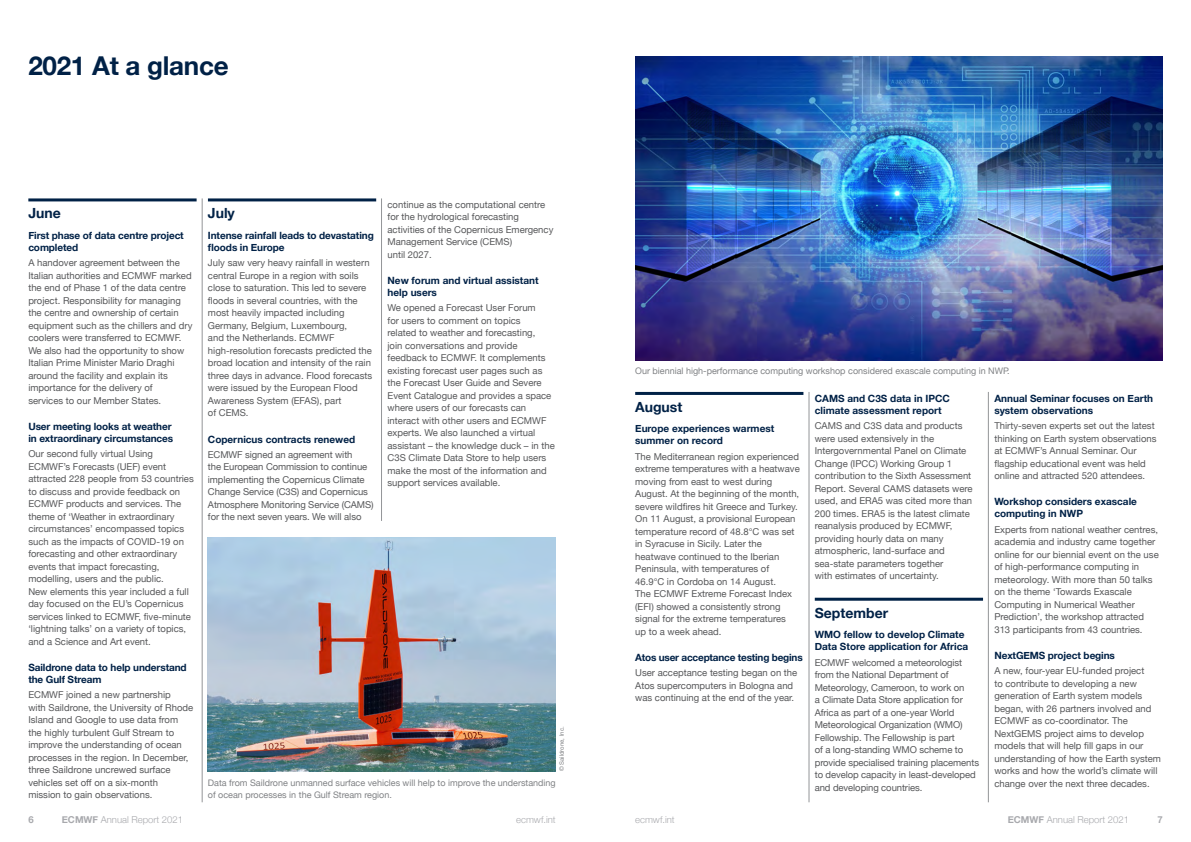
<style>
.page{position:relative;width:1191px;height:842px;background:#fff}
.page>*{position:absolute;margin:0;border:0;box-sizing:border-box;transform-origin:0 0}
.t1{font:700 26px "Helvetica Neue";letter-spacing:-.01em;color:#002146}
.t2{font:700 14px "Helvetica Neue";color:#002146}
.t3{font:700 10px/12px "Helvetica Neue";color:#002146}
.t4{font:700 10px "Helvetica Neue";letter-spacing:-.02em;color:#002146}
.t5{font:9.5px/12.5px "Helvetica Neue";color:#57585a}
.t6{font:300 9.5px "Helvetica Neue";color:#a8a9ad}
.t7{font:700 9.5px "Helvetica Neue";color:#a8a9ad}
.t8{font:9px/12px "Helvetica Neue";color:#808285}
.t9{font:6px "Helvetica Neue";color:#808285}
.s1{font-weight:700}
</style>
<div class="page">
<hr style="left:202px;top:198px;width:1px;height:604px;background:#939598">
<hr style="left:381px;top:198px;width:1px;height:323px;background:#939598">
<hr style="left:28px;top:198px;width:169px;height:3px;background:#002146">
<hr style="left:208px;top:198px;width:168px;height:3px;background:#002146">
<hr style="left:809px;top:392px;width:1px;height:410px;background:#939598">
<hr style="left:988px;top:392px;width:1px;height:410px;background:#939598">
<hr style="left:635px;top:392px;width:168px;height:3px;background:#002146">
<hr style="left:814px;top:598px;width:169px;height:3px;background:#002146">
<img style="left:208px;top:538px;width:348px;height:233px">
<img style="left:635px;top:57px;width:527px;height:303px">
<h1 class="t1" style="left:28px;top:46px;width:202px">2021 At a glance</h1>
<h2 class="t2" style="left:28px;top:202px;width:34px">June</h2>
<p class="t3" style="left:28px;top:230px;width:157px">First phase of data centre project completed</p>
<p class="t5" style="left:28px;top:257px;width:166px">A handover agreement between the Italian authorities and ECMWF marked the end of Phase 1 of the data centre project. Responsibility for managing the centre and ownership of certain equipment such as the chillers and dry coolers were transferred to ECMWF.<br>We also had the opportunity to show Italian Prime Minister Mario Draghi around the facility and explain its importance for the delivery of<br>services to our Member States.</p>
<p class="t3" style="left:28px;top:421px;width:146px">User meeting looks at weather in extraordinary circumstances</p>
<p class="t5" style="left:28px;top:448px;width:167px">Our second fully virtual Using ECMWF’s Forecasts (UEF) event attracted 228 people from 53 countries to discuss and provide feedback on ECMWF products and services. The theme of ‘Weather in extraordinary circumstances’ encompassed topics such as the impacts of COVID-19 on forecasting and other extraordinary events that impact forecasting, modelling, users and the public.<br>New elements this year included a full day focused on the EU’s Copernicus services linked to ECMWF, five-minute ‘lightning talks’ on a variety of topics, and a Science and Art event.</p>
<p class="t3" style="left:28px;top:662px;width:160px">Saildrone data to help understand the Gulf Stream</p>
<p class="t5" style="left:28px;top:689px;width:166px">ECMWF joined a new partnership<br>with Saildrone, the University of Rhode Island and Google to use data from the highly turbulent Gulf Stream to improve the understanding of ocean processes in the region. In December, three Saildrone uncrewed surface vehicles set off on a six-month<br>mission to gain observations.</p>
<h2 class="t2" style="left:208px;top:202px;width:28px">July</h2>
<p class="t3" style="left:208px;top:230px;width:167px">Intense rainfall leads to devastating floods in Europe</p>
<p class="t5" style="left:208px;top:257px;width:166px">July saw very heavy rainfall in western central Europe in a region with soils close to saturation. This led to severe floods in several countries, with the most heavily impacted including Germany, Belgium, Luxembourg,<br>and the Netherlands. ECMWF high-resolution forecasts predicted the broad location and intensity of the rain three days in advance. Flood forecasts were issued by the European Flood Awareness System (EFAS), part<br>of CEMS.</p>
<p class="t3" style="left:208px;top:433px;width:149px">Copernicus contracts renewed</p>
<p class="t5" style="left:208px;top:449px;width:167px">ECMWF signed an agreement with<br>the European Commission to continue implementing the Copernicus Climate Change Service (C3S) and Copernicus Atmosphere Monitoring Service (CAMS) for the next seven years. We will also</p>
<p class="t5" style="left:387px;top:198px;width:167px">continue as the computational centre for the hydrological forecasting activities of the Copernicus Emergency<br>Management Service (CEMS)<br>until 2027.</p>
<p class="t3" style="left:387px;top:274px;width:153px">New forum and virtual assistant help users</p>
<p class="t5" style="left:387px;top:302px;width:169px">We opened a Forecast User Forum<br>for users to comment on topics<br>related to weather and forecasting,<br>join conversations and provide feedback to ECMWF. It complements existing forecast user pages such as the Forecast User Guide and Severe Event Catalogue and provides a space where users of our forecasts can interact with other users and ECMWF experts. We also launched a virtual assistant – the knowledge duck – in the C3S Climate Data Store to help users make the most of the information and support services available.</p>
<p class="t9" style="left:557px;top:771px;width:46px;rotate:-90deg">© Saildrone, Inc.</p>
<p class="t8" style="left:208px;top:777px;width:349px">Data from Saildrone unmanned surface vehicles will help to improve the understanding of ocean processes in the Gulf Stream region.</p>
<p class="t8" style="left:635px;top:366px;width:376px">Our biennial high-performance computing workshop considered exascale computing in NWP.</p>
<h2 class="t2" style="left:635px;top:396px;width:49px">August</h2>
<p class="t3" style="left:635px;top:423px;width:141px">Europe experiences warmest summer on record</p>
<p class="t5" style="left:635px;top:451px;width:166px">The Mediterranean region experienced extreme temperatures with a heatwave moving from east to west during August. At the beginning of the month, severe wildfires hit Greece and Turkey.<br>On 11 August, a provisional European temperature record of 48.8°C was set in Syracuse in Sicily. Later the heatwave continued to the Iberian Peninsula, with temperatures of 46.9°C in Cordoba on 14 August.<br>The ECMWF Extreme Forecast Index (EFI) showed a consistently strong signal for the extreme temperatures<br>up to a week ahead.</p>
<p class="t4" style="left:635px;top:649px;width:169px">Atos user acceptance testing begins</p>
<p class="t5" style="left:635px;top:667px;width:164px">User acceptance testing began on the<br>Atos supercomputers in Bologna and was continuing at the end of the year.</p>
<p class="t3" style="left:814px;top:392px;width:137px">CAMS and C3S data in IPCC climate assessment report</p>
<p class="t5" style="left:814px;top:420px;width:159px">CAMS and C3S data and products were used extensively in the<br>Intergovernmental Panel on Climate<br>Change (IPCC) Working Group 1 contribution to the Sixth Assessment<br>Report. Several CAMS datasets were used, and ERA5 was cited more than<br>200 times. ERA5 is the latest climate reanalysis produced by ECMWF, providing hourly data on many atmospheric, land-surface and sea-state parameters together<br>with estimates of uncertainty.</p>
<h2 class="t2" style="left:814px;top:602px;width:75px">September</h2>
<p class="t3" style="left:814px;top:629px;width:155px">WMO fellow to develop Climate<br>Data Store application for Africa</p>
<p class="t5" style="left:814px;top:656px;width:166px">ECMWF welcomed a meteorologist from the National Department of Meteorology, Cameroon, to work on<br>a Climate Data Store application for Africa as part of a one-year World Meteorological Organization (WMO)<br>Fellowship. The Fellowship is part<br>of a long-standing WMO scheme to provide specialised training placements to develop capacity in least-developed and developing countries.</p>
<p class="t3" style="left:994px;top:392px;width:160px">Annual Seminar focuses on Earth system observations</p>
<p class="t5" style="left:994px;top:420px;width:164px">Thirty-seven experts set out the latest thinking on Earth system observations at ECMWF’s Annual Seminar. Our flagship educational event was held online and attracted 520 attendees.</p>
<p class="t3" style="left:994px;top:496px;width:144px">Workshop considers exascale computing in NWP</p>
<p class="t5" style="left:994px;top:523px;width:166px">Experts from national weather centres, academia and industry came together online for our biennial event on the use of high-performance computing in meteorology. With more than 50 talks on the theme ‘Towards Exascale Computing in Numerical Weather Prediction’, the workshop attracted 313 participants from 43 countries.</p>
<p class="t3" style="left:994px;top:649px;width:122px">NextGEMS project begins</p>
<p class="t5" style="left:994px;top:665px;width:168px">A new, four-year EU-funded project<br>to contribute to developing a new generation of Earth system models began, with 26 partners involved and ECMWF as co-coordinator. The NextGEMS project aims to develop models that will help fill gaps in our understanding of how the Earth system works and how the world’s climate will change over the next three decades.</p>
<p class="t7" style="left:28px;top:812px;width:7px">6</p>
<p class="t6" style="left:62px;top:812px;width:123px"><span class="s1">ECMWF</span> Annual Report 2021</p>
<p class="t6" style="left:516px;top:812px;width:41px">ecmwf.int</p>
<p class="t6" style="left:635px;top:812px;width:41px">ecmwf.int</p>
<p class="t6" style="left:1007px;top:812px;width:123px"><span class="s1">ECMWF</span> Annual Report 2021</p>
<p class="t7" style="left:1157px;top:812px;width:7px">7</p>
</div>
